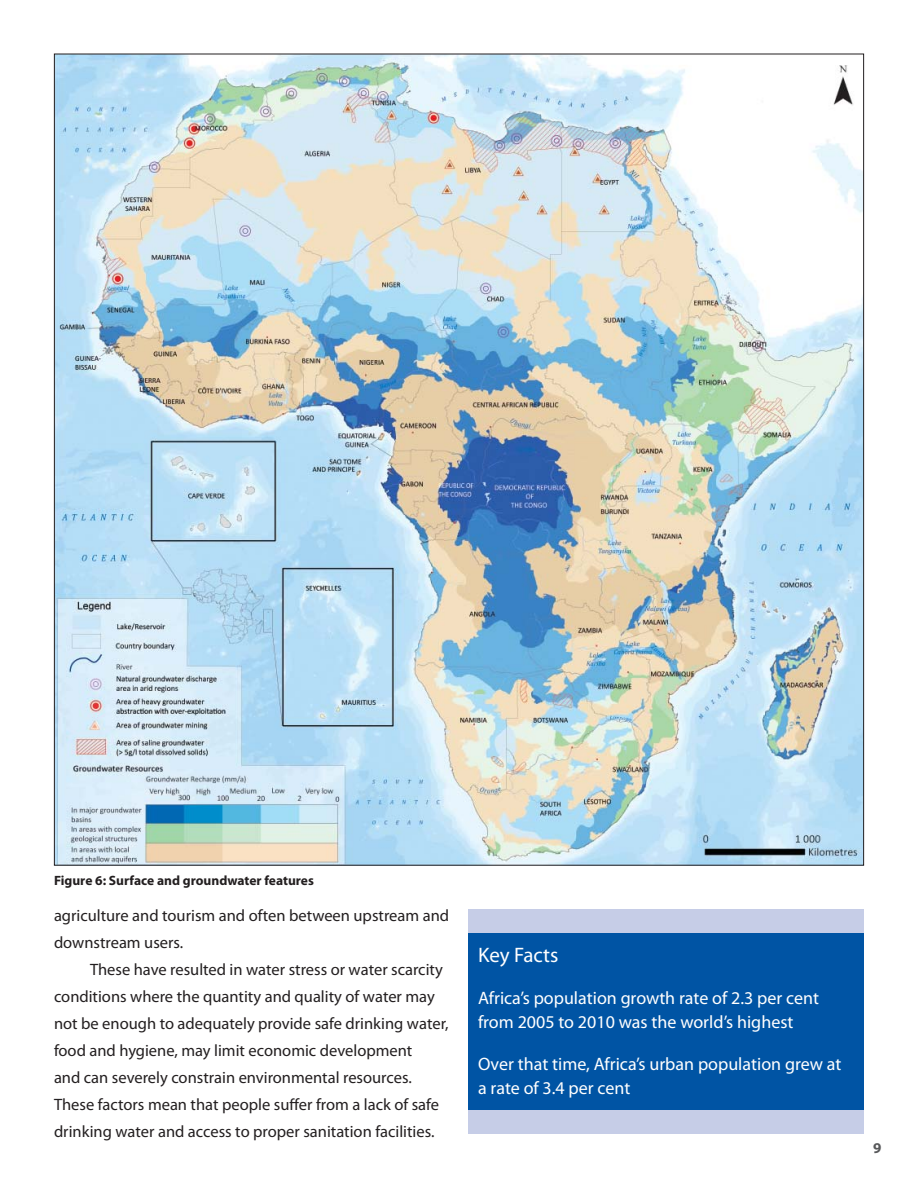
<style>
.page{position:relative;width:918px;height:1188px;background:#fff}
.page>*{position:absolute;margin:0;border:0;box-sizing:border-box;transform-origin:0 0}
.t1{font:21px "Myriad Pro";color:#fff}
.t2{font:18px/24px "Myriad Pro";color:#fff}
.t3{font:16.5px/27px "Myriad Pro";color:#231f20}
.t4{font:700 15px "Myriad Pro";color:#58595b}
.t5{font:700 13.5px "Myriad Pro";color:#231f20}
</style>
<div class="page">
<div style="left:468px;top:932px;width:396px;height:188px;background:#0054a4"></div>
<div style="left:468px;top:909px;width:396px;height:23px;background:#c6cde7"></div>
<div style="left:468px;top:1111px;width:396px;height:23px;background:#c6cde7"></div>
<img style="left:56px;top:56px;width:806px;height:808px">
<p class="t5" style="left:54px;top:876px;width:261px">Figure 6: Surface and groundwater features</p>
<p class="t3" style="left:54px;top:903px;width:397px">agriculture and tourism and often between upstream and downstream users.</p>
<p class="t3" style="left:54px;top:957px;width:396px;text-indent:36px">These have resulted in water stress or water scarcity conditions where the quantity and quality of water may not be enough to adequately provide safe drinking water, food and hygiene, may limit economic development<br>and can severely constrain environmental resources.<br>These factors mean that people suffer from a lack of safe drinking water and access to proper sanitation facilities.</p>
<p class="t1" style="left:478px;top:947px;width:82px">Key Facts</p>
<p class="t2" style="left:478px;top:988px;width:343px">Africa’s population growth rate of 2.3 per cent from 2005 to 2010 was the world’s highest</p>
<p class="t2" style="left:478px;top:1054px;width:365px">Over that time, Africa’s urban population grew at a rate of 3.4 per cent</p>
<p class="t4" style="left:873px;top:1142px;width:10px">9</p>
</div>
